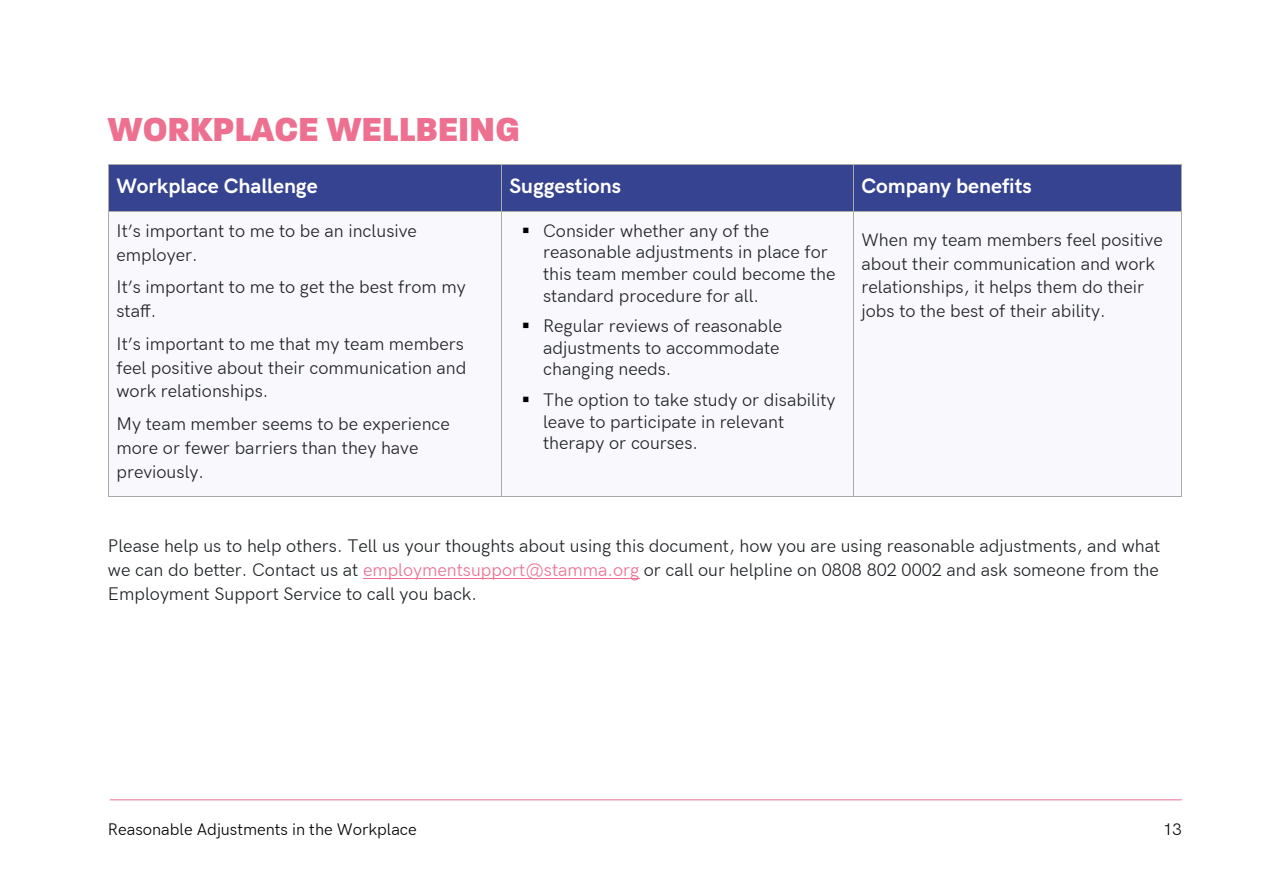
<style>
.page{position:relative;width:1263px;height:893px;background:#fff}
.page>*{position:absolute;margin:0;border:0;box-sizing:border-box;transform-origin:0 0}
.t1{font:800 36px "Paralucent";color:#ed7091}
.t2{font:700 21px "HK Grotesk";color:#fff}
.t3{font:18px "HK Grotesk";color:#1f2225}
.t4{font:16.5px "HK Grotesk";color:#000}
.s1{color:#ed7091}
</style>
<div class="page">
<hr style="left:110px;top:799px;width:1072px;height:1px;background:#ed7091">
<div style="left:109px;top:165px;width:392px;height:46px;background:#364390"></div>
<div style="left:502px;top:165px;width:351px;height:46px;background:#364390"></div>
<div style="left:854px;top:165px;width:327px;height:46px;background:#364390"></div>
<hr style="left:109px;top:164px;width:392px;height:1px;background:#aaa">
<hr style="left:502px;top:164px;width:351px;height:1px;background:#aaa">
<hr style="left:854px;top:164px;width:327px;height:1px;background:#aaa">
<hr style="left:108px;top:165px;width:1px;height:46px;background:#aaa">
<hr style="left:501px;top:165px;width:1px;height:46px;background:#aaa">
<hr style="left:853px;top:165px;width:1px;height:46px;background:#aaa">
<hr style="left:1181px;top:165px;width:1px;height:46px;background:#aaa">
<div style="left:109px;top:212px;width:392px;height:284px;background:#f9f9fd"></div>
<div style="left:502px;top:212px;width:351px;height:284px;background:#f9f9fd"></div>
<div style="left:854px;top:212px;width:327px;height:284px;background:#f9f9fd"></div>
<hr style="left:109px;top:211px;width:392px;height:1px;background:#aaa">
<hr style="left:502px;top:211px;width:351px;height:1px;background:#aaa">
<hr style="left:854px;top:211px;width:327px;height:1px;background:#aaa">
<hr style="left:108px;top:212px;width:1px;height:284px;background:#aaa">
<hr style="left:109px;top:496px;width:392px;height:1px;background:#aaa">
<hr style="left:501px;top:212px;width:1px;height:284px;background:#aaa">
<hr style="left:502px;top:496px;width:351px;height:1px;background:#aaa">
<hr style="left:853px;top:212px;width:1px;height:284px;background:#aaa">
<hr style="left:854px;top:496px;width:327px;height:1px;background:#aaa">
<hr style="left:1181px;top:212px;width:1px;height:284px;background:#aaa">
<hr style="left:363px;top:578px;width:276px;height:1px;background:#ed7091">
<p class="t1" style="left:108px;top:107px;width:413px">WORKPLACE WELLBEING</p>
<p class="t2" style="left:116px;top:178px;width:203px">Workplace Challenge</p>
<p class="t2" style="left:509px;top:178px;width:113px">Suggestions</p>
<p class="t2" style="left:861px;top:178px;width:172px">Company benefits</p>
<p class="t3" style="left:116px;top:224px;width:302px">It’s important to me to be an inclusive</p>
<p class="t3" style="left:116px;top:248px;width:83px">employer.</p>
<p class="t3" style="left:116px;top:281px;width:351px">It’s important to me to get the best from my</p>
<p class="t3" style="left:116px;top:305px;width:41px">staff.</p>
<p class="t3" style="left:116px;top:337px;width:349px">It’s important to me that my team members</p>
<p class="t3" style="left:116px;top:361px;width:351px">feel positive about their communication and</p>
<p class="t3" style="left:116px;top:385px;width:153px">work relationships.</p>
<p class="t3" style="left:116px;top:418px;width:335px">My team member seems to be experience</p>
<p class="t3" style="left:116px;top:441px;width:304px">more or fewer barriers than they have</p>
<p class="t3" style="left:116px;top:465px;width:89px">previously.</p>
<p class="t3" style="left:543px;top:224px;width:228px">Consider whether any of the</p>
<p class="t3" style="left:543px;top:246px;width:286px">reasonable adjustments in place for</p>
<p class="t3" style="left:543px;top:267px;width:294px">this team member could become the</p>
<p class="t3" style="left:543px;top:289px;width:217px">standard procedure for all.</p>
<p class="t3" style="left:543px;top:320px;width:241px">Regular reviews of reasonable</p>
<p class="t3" style="left:543px;top:341px;width:238px">adjustments to accommodate</p>
<p class="t3" style="left:543px;top:363px;width:130px">changing needs.</p>
<p class="t3" style="left:543px;top:393px;width:294px">The option to take study or disability</p>
<p class="t3" style="left:543px;top:415px;width:243px">leave to participate in relevant</p>
<p class="t3" style="left:543px;top:437px;width:156px">therapy or courses.</p>
<p class="t3" style="left:861px;top:233px;width:303px">When my team members feel positive</p>
<p class="t3" style="left:861px;top:257px;width:295px">about their communication and work</p>
<p class="t3" style="left:861px;top:281px;width:284px">relationships, it helps them do their</p>
<p class="t3" style="left:861px;top:305px;width:245px">jobs to the best of their ability.</p>
<p class="t3" style="left:108px;top:540px;width:1054px">Please help us to help others. Tell us your thoughts about using this document, how you are using reasonable adjustments, and what</p>
<p class="t3" style="left:108px;top:563px;width:1052px">we can do better. Contact us at <span class="s1">employmentsupport@stamma.org</span> or call our helpline on 0808 802 0002 and ask someone from the</p>
<p class="t3" style="left:108px;top:587px;width:370px">Employment Support Service to call you back.</p>
<p class="t4" style="left:108px;top:823px;width:310px">Reasonable Adjustments in the Workplace</p>
<p class="t4" style="left:1163px;top:823px;width:20px">13</p>
</div>
